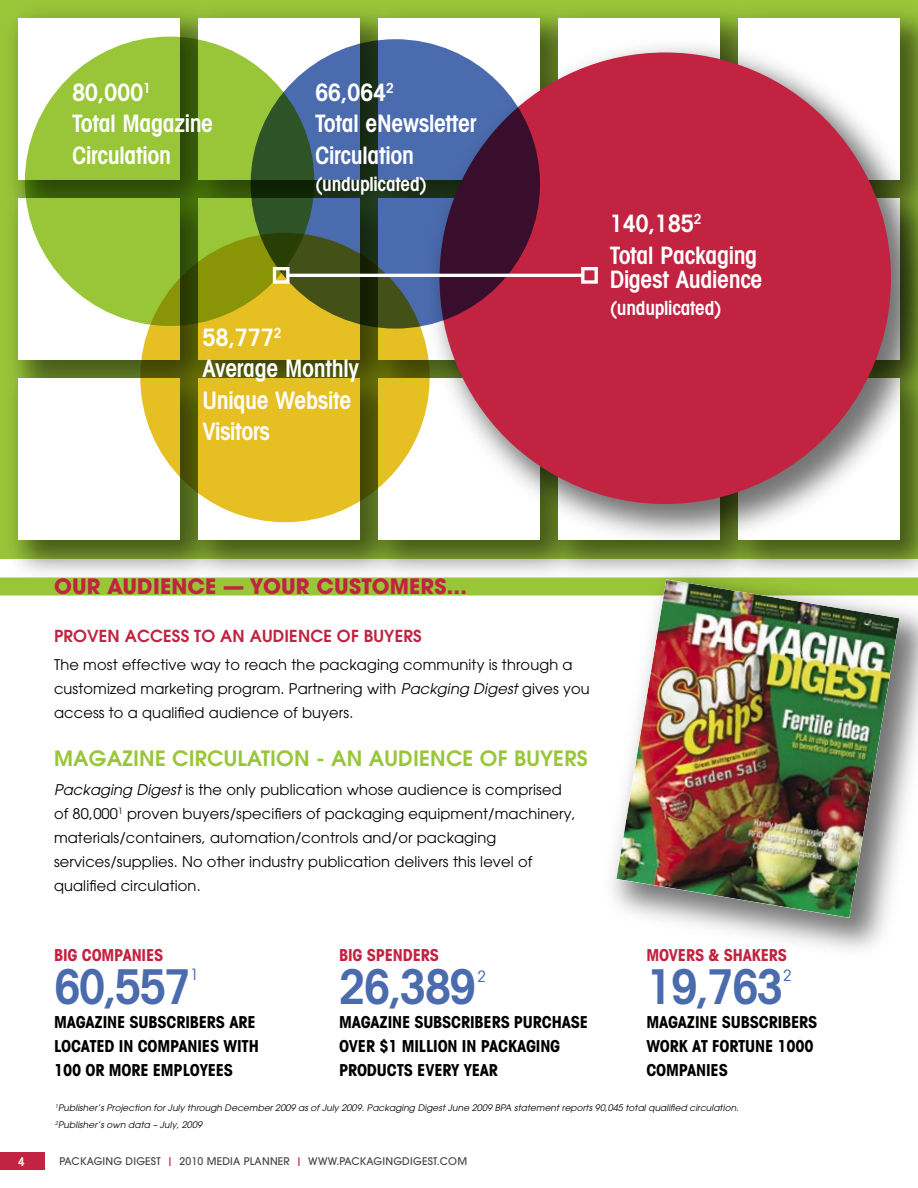
<style>
.page{position:relative;width:918px;height:1188px;background:#fff}
.page>*{position:absolute;margin:0;border:0;box-sizing:border-box;transform-origin:0 0}
.t1{font:600 condensed 48px "Avant Garde";letter-spacing:-.04em;color:#4b6baf}
.t2{font:600 condensed 24px/31.5px "Avant Garde";letter-spacing:-.015em;color:#fff}
.t3{font:600 21px "Avant Garde";letter-spacing:.01em;color:#99c639}
.t4{font:700 21px "Avant Garde";letter-spacing:.01em;color:#c12341}
.t5{font:600 condensed 19.5px "Avant Garde";letter-spacing:-.015em;color:#fff}
.t6{font:700 condensed 16.5px/24px "Avant Garde";letter-spacing:-.01em;color:#000}
.t7{font:700 condensed 16.5px "Avant Garde";letter-spacing:-.01em;color:#c12341}
.t8{font:600 16.5px "Avant Garde";letter-spacing:.01em;color:#c12341}
.t9{font:condensed 15.75px "Avant Garde";color:#4b6baf}
.t10{font:14.7px/24px "Avant Garde";letter-spacing:.01em;color:#000}
.t11{font:600 condensed 12px "Avant Garde";color:#fff}
.t12{font:500 10.5px "Avant Garde";letter-spacing:.02em;color:#484848}
.t13{font:italic 9px/16.5px "Avant Garde";letter-spacing:.01em;color:#000}
.s1{font-style:italic}
.s2{color:#c12341}
</style>
<div class="page">
<div style="left:0;top:1152px;width:45px;height:18px;background:#c12341"></div>
<div style="left:3px;top:3px;width:915px;height:579px;background:#000;opacity:.55"></div>
<div style="left:18px;top:18px;width:162px;height:162px;background:#fff"></div>
<div style="left:198px;top:18px;width:162px;height:162px;background:#fff"></div>
<div style="left:378px;top:18px;width:162px;height:162px;background:#fff"></div>
<div style="left:558px;top:18px;width:162px;height:162px;background:#fff"></div>
<div style="left:738px;top:18px;width:162px;height:162px;background:#fff"></div>
<div style="left:18px;top:198px;width:162px;height:162px;background:#fff"></div>
<div style="left:18px;top:378px;width:162px;height:162px;background:#fff"></div>
<div style="left:198px;top:378px;width:162px;height:162px;background:#fff"></div>
<div style="left:378px;top:378px;width:162px;height:162px;background:#fff"></div>
<div style="left:424px;top:37px;width:494px;height:510px;background:#000;opacity:.55"></div>
<div style="left:440px;top:52px;width:451px;height:452px;background:#c12341;border-radius:50%"></div>
<div style="left:0;top:578px;width:918px;height:18px;background:#99c639"></div>
<svg style="left:25px;top:37px;width:289px;height:289px;background:#89b431"></svg>
<svg style="left:140px;top:233px;width:290px;height:289px;background:#bda41a"></svg>
<svg style="left:251px;top:39px;width:289px;height:290px;background:#3d4b64"></svg>
<hr style="left:288px;top:274px;width:295px;height:3px;background:#fff">
<div style="left:273px;top:267px;width:17px;height:17px;border:3px solid #fff"></div>
<div style="left:581px;top:267px;width:17px;height:17px;border:3px solid #fff"></div>
<div style="left:601px;top:564px;width:317px;height:398px;background:#000;opacity:.55"></div>
<img style="left:616px;top:579px;width:283px;height:339px">
<h2 class="t2" style="left:72px;top:76px;width:143px">80,000<sup>1<br></sup>Total Magazine<br>Circulation</h2>
<h2 class="t2" style="left:315px;top:76px;width:163px">66,064<sup>2<br></sup>Total eNewsletter<br>Circulation</h2>
<h3 class="t5" style="left:315px;top:172px;width:114px">(unduplicated)</h3>
<h2 class="t2" style="left:202px;top:321px;width:158px">58,777<sup>2<br></sup>Average Monthly<br>Unique Website<br>Visitors</h2>
<h2 class="t2" style="left:610px;top:208px;width:149px">140,185<sup>2<br></sup>Total Packaging</h2>
<h2 class="t2" style="left:610px;top:263px;width:154px">Digest Audience</h2>
<h3 class="t5" style="left:610px;top:296px;width:114px">(unduplicated)</h3>
<h3 class="t4" style="left:54px;top:573px;width:296px">OUR AUDIENCE — YOUR CUSTOM</h3>
<h3 class="t4" style="left:409px;top:573px;width:59px">ERS...</h3>
<p class="t8" style="left:54px;top:625px;width:369px">PROVEN ACCESS TO AN AUDIENCE OF BUYERS</p>
<p class="t10" style="left:54px;top:653px;width:537px">The most effective way to reach the packaging community is through a customized marketing program. Partnering with <span class="s1">Packging Digest</span> gives you access to a qualified audience of buyers.</p>
<h3 class="t3" style="left:54px;top:745px;width:148px">MAGAZINE CIRCULATION</h3>
<h3 class="t3" style="left:316px;top:745px;width:67px">- AN AUDIENCE</h3>
<h3 class="t3" style="left:480px;top:745px;width:48px">OF BUYERS</h3>
<p class="t10" style="left:54px;top:777px;width:523px"><span class="s1">Packaging Digest</span> is the only publication whose audience is comprised of 80,000<sup>1</sup> proven buyers/specifiers of packaging equipment/machinery, materials/containers, automation/controls and/or packaging services/supplies. No other industry publication delivers this level of qualified circulation.</p>
<p class="t7" style="left:54px;top:944px;width:111px">BIG COMPANIES</p>
<h1 class="t1" style="left:54px;top:958px;width:139px">60,557</h1>
<p class="t6" style="left:54px;top:1010px;width:11px">MAGA</p>
<p class="t9" style="left:190px;top:965px;width:10px">1</p>
<p class="t6" style="left:54px;top:1010px;width:206px;text-indent:41px">ZINE SUBSCRIBERS ARE<br>LOCATED IN COMPANIES WITH<br>100 OR MORE EMPLOYEES</p>
<p class="t7" style="left:339px;top:944px;width:101px">BIG SPENDERS</p>
<h1 class="t1" style="left:339px;top:958px;width:139px">26,389</h1>
<p class="t6" style="left:339px;top:1010px;width:11px">MAGA</p>
<p class="t9" style="left:477px;top:966px;width:10px">2</p>
<p class="t6" style="left:339px;top:1010px;width:251px;text-indent:41px">ZINE SUBSCRIBERS PURCHASE<br>OVER $1 MILLION IN PACKAGING<br>PRODUCTS EVERY YEAR</p>
<p class="t7" style="left:646px;top:944px;width:142px">MOVERS &amp; SHAKERS</p>
<h1 class="t1" style="left:646px;top:958px;width:139px">19,763</h1>
<p class="t6" style="left:646px;top:1010px;width:11px">MAGA</p>
<p class="t9" style="left:783px;top:966px;width:10px">2</p>
<p class="t6" style="left:646px;top:1010px;width:173px;text-indent:41px">ZINE SUBSCRIBERS<br>WORK AT FORTUNE 1000<br>COMPANIES</p>
<p class="t13" style="left:55px;top:1100px;width:685px"><sup>1</sup>Publisher’s Projection for July through December 2009 as of July 2009. Packaging Digest June 2009 BPA statement reports 90,045 total qualified circulation.<br><sup>2</sup>Publisher’s own data – July, 2009</p>
<p class="t11" style="left:18px;top:1154px;width:8px">4</p>
<p class="t12" style="left:60px;top:1155px;width:409px">PACKAGING DIGEST <span class="s2">|</span> 2010 MEDIA PLANNER <span class="s2">|</span> WWW.PACKAGINGDIGEST.COM</p>
</div>
